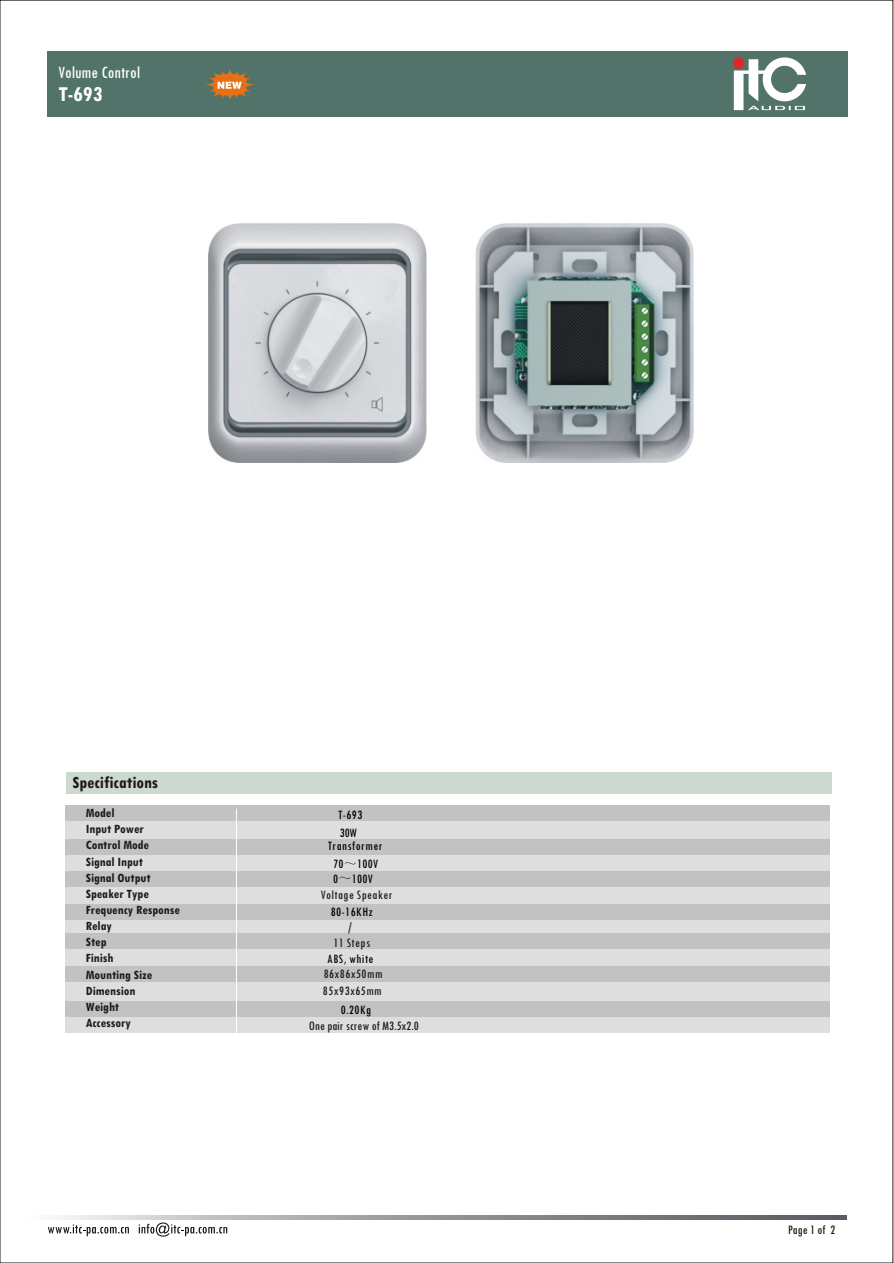
<style>
.page{position:relative;width:894px;height:1263px;background:#fff}
.page>*{position:absolute;margin:0;border:0;box-sizing:border-box;transform-origin:0 0}
.t1{font:700 22.5px "Tw Cen MT Condensed";color:#fff}
.t2{font:700 18px "Tw Cen MT Condensed";color:#1f1a17}
.t3{font:18px "Tw Cen MT Condensed";color:#fff}
.t4{font:13.5px "Tw Cen MT Condensed";color:#1f1a17}
.t5{font:700 13.5px "Tw Cen MT Condensed";color:#1f1a17}
.t6{font:700 13.35px/16.2px "Tw Cen MT Condensed";color:#1f1a17}
.t7{font:13.35px/18.1px "Tw Cen MT Condensed";letter-spacing:.035em;color:#000;text-align:center}
.t8{font:13.35px/17px "Tw Cen MT Condensed";letter-spacing:.035em;color:#1f1a17}
.t9{font:13.35px "Tw Cen MT Condensed";color:#1f1a17}
</style>
<div class="page">
<div style="left:65px;top:807px;width:764px;height:226px;background:#dedede"></div>
<div style="left:65px;top:1001px;width:765px;height:15px;background:#c2c2c2"></div>
<img style="left:61px;top:1216px;width:785px;height:3px">
<svg style="left:48px;top:1224px;width:81px;height:12px"></svg>
<svg style="left:139px;top:1223px;width:88px;height:14px"></svg>
<div style="left:47px;top:51px;width:801px;height:65px;background:#527369"></div>
<svg style="left:734px;top:57px;width:72px;height:53px"></svg>
<div style="left:66px;top:773px;width:765px;height:21px;background:#ccd9d1"></div>
<div style="left:65px;top:806px;width:764px;height:15px;background:#c2c2c2"></div>
<div style="left:65px;top:840px;width:765px;height:15px;background:#c2c2c2"></div>
<div style="left:65px;top:872px;width:765px;height:15px;background:#c2c2c2"></div>
<div style="left:65px;top:905px;width:765px;height:15px;background:#c2c2c2"></div>
<div style="left:65px;top:934px;width:765px;height:15px;background:#c2c2c2"></div>
<div style="left:65px;top:966px;width:765px;height:15px;background:#c2c2c2"></div>
<svg style="left:345px;top:862px;width:11px;height:3px"></svg>
<svg style="left:339px;top:877px;width:12px;height:2px"></svg>
<hr style="left:236px;top:809px;width:1px;height:229px;background:#fff">
<svg style="left:205px;top:69px;width:50px;height:31px"></svg>
<img style="left:208px;top:224px;width:486px;height:239px">
<h2 class="t3" style="left:59px;top:66px;width:83px">Volume Control</h2>
<h1 class="t1" style="left:59px;top:86px;width:46px">T-693</h1>
<h2 class="t2" style="left:73px;top:776px;width:87px">Specifications</h2>
<p class="t6" style="left:86px;top:806px;width:96px">Model<br>Input Power<br>Control Mode<br>Signal Input<br>Signal Output<br>Speaker Type<br>Frequency Response<br>Relay<br>Step<br>Finish<br>Mounting Size<br>Dimension<br>Weight<br>Accessory</p>
<p class="t7" style="left:338px;top:807px;width:26px;line-height:17.7px;text-align:left">T-693<br>30W</p>
<p class="t7" style="left:328px;top:838px;width:56px">Transformer<br>70 100V</p>
<p class="t7" style="left:333px;top:871px;width:41px">0 100V</p>
<p class="t8" style="left:321px;top:888px;width:73px">Voltage Speaker</p>
<p class="t7" style="left:331px;top:904px;width:44px">80-16KHz</p>
<p class="t5" style="left:348px;top:922px;width:6px">/</p>
<p class="t8" style="left:333px;top:936px;width:38px">11 Steps</p>
<p class="t7" style="left:327px;top:951px;width:48px">ABS, white</p>
<p class="t8" style="left:323px;top:966px;width:61px">86x86x50mm<br>85x93x65mm</p>
<p class="t7" style="left:341px;top:1002px;width:32px">0.20Kg</p>
<p class="t9" style="left:309px;top:1021px;width:111px">One pair screw of M3.5x2.0</p>
<p class="t4" style="left:788px;top:1225px;width:49px">Page 1 of 2</p>
</div>
